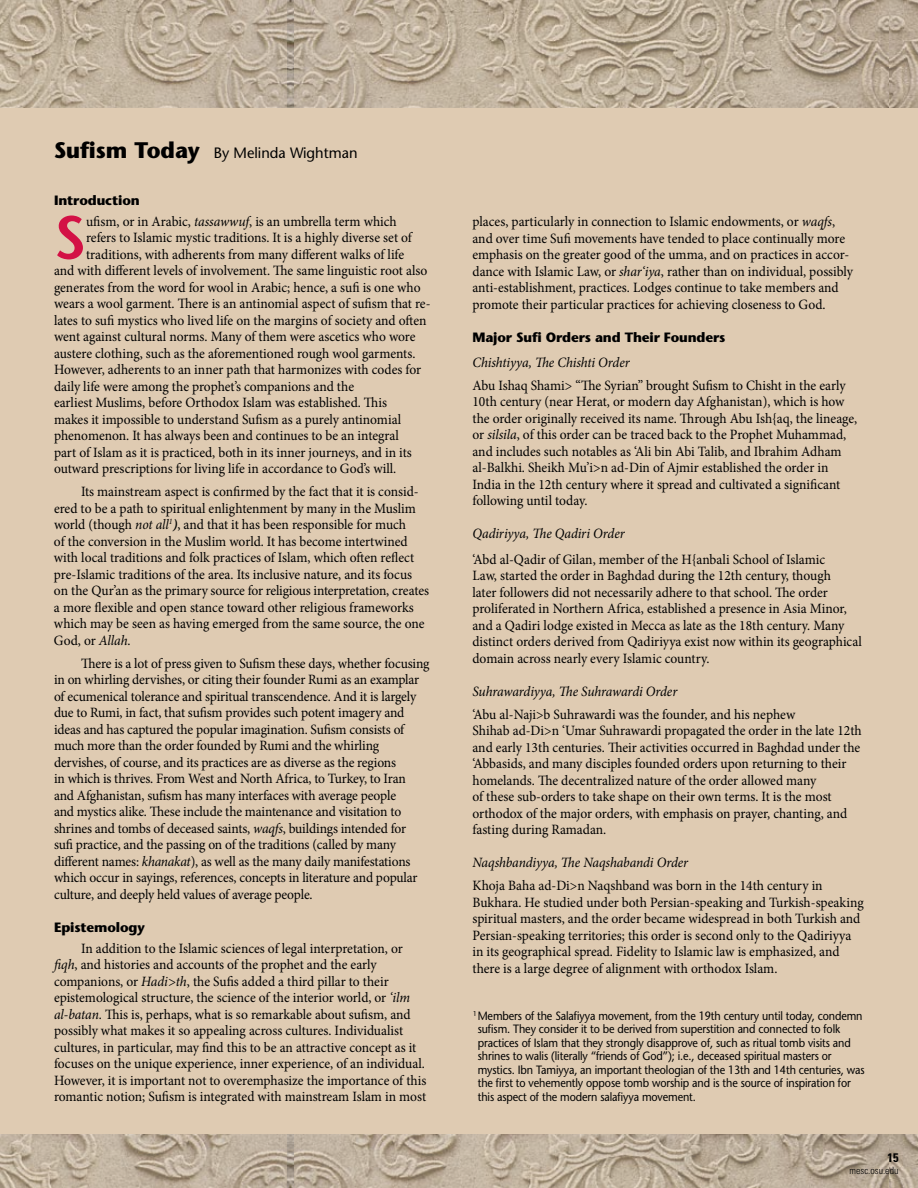
<style>
.page{position:relative;width:918px;height:1188px;background:#dfcbb2}
.page>*{position:absolute;margin:0;border:0;box-sizing:border-box;transform-origin:0 0}
.t1{font:600 60.75px "Stone Sans";color:#d31145;scale:.95 1}
.t2{font:15px "Stone Sans";color:#000}
.t3{font:14.25px/16.5px "Minion Pro";letter-spacing:-.005em;color:#000;scale:.95 1}
.t4{font:italic 14.25px "Minion Pro";letter-spacing:-.01em;color:#000;scale:.95 1}
.t5{font:700 13.5px "Stone Sans";letter-spacing:-.01em;color:#000}
.t6{font:700 condensed 12.3px "Univers";color:#000}
.t7{font:12px/13.5px "Stone Sans";letter-spacing:-.01em;color:#000;scale:.9 1}
.t8{font:300 condensed 9.9px "Univers";color:#000}
.s1{font-weight:700;font-size:22.5px}
.s2{font-style:italic}
.s3{font-weight:700;font-style:italic}
</style>
<div class="page">
<img style="left:293px;top:1134px;width:625px;height:54px">
<img style="left:0;top:1134px;width:293px;height:54px">
<img style="left:293px;top:0;width:625px;height:108px">
<img style="left:0;top:0;width:293px;height:108px">
<p class="t2" style="left:54px;top:144px;width:305px"><span class="s1">Sufism Today</span> By Melinda Wightman</p>
<p class="t5" style="left:54px;top:192px;width:87px">Introduction</p>
<h1 class="t1" style="left:54px;top:200px;width:35px">S</h1>
<p class="t3" style="left:86px;top:213px;width:329px">ufism, or in Arabic, <span class="s2">tassawwuf</span>, is an umbrella term which</p>
<p class="t3" style="left:86px;top:230px;width:345px">refers to Islamic mystic traditions. It is a highly diverse set of</p>
<p class="t3" style="left:86px;top:246px;width:336px">traditions, with adherents from many different walks of life</p>
<p class="t3" style="left:54px;top:263px;width:395px">and with different levels of involvement. The same linguistic root also</p>
<p class="t3" style="left:54px;top:279px;width:387px">generates from the word for wool in Arabic; hence, a sufi is one who</p>
<p class="t3" style="left:54px;top:296px;width:398px">wears a wool garment. There is an antinomial aspect of sufism that re-</p>
<p class="t3" style="left:54px;top:312px;width:394px">lates to sufi mystics who lived life on the margins of society and often</p>
<p class="t3" style="left:54px;top:329px;width:382px">went against cultural norms. Many of them were ascetics who wore</p>
<p class="t3" style="left:54px;top:345px;width:382px">austere clothing, such as the aforementioned rough wool garments.</p>
<p class="t3" style="left:54px;top:362px;width:388px">However, adherents to an inner path that harmonizes with codes for</p>
<p class="t3" style="left:54px;top:378px;width:317px">daily life were among the prophet’s companions and the</p>
<p class="t3" style="left:54px;top:395px;width:352px">earliest Muslims, before Orthodox Islam was established. This</p>
<p class="t3" style="left:54px;top:411px;width:367px">makes it impossible to understand Sufism as a purely antinomial</p>
<p class="t3" style="left:54px;top:428px;width:365px">phenomenon. It has always been and continues to be an integral</p>
<p class="t3" style="left:54px;top:444px;width:378px">part of Islam as it is practiced, both in its inner journeys, and in its</p>
<p class="t3" style="left:54px;top:461px;width:362px">outward prescriptions for living life in accordance to God’s will.</p>
<p class="t3" style="left:54px;top:484px;width:396px;text-indent:27px">Its mainstream aspect is confirmed by the fact that it is consid&shy;ered to be a path to spiritual enlightenment by many in the Muslim world (though <span class="s2">not all</span><sup>1</sup><span class="s3">)</span>, and that it has been responsible for much<br>of the conversion in the Muslim world. It has become intertwined with local traditions and folk practices of Islam, which often reflect pre-Islamic traditions of the area. Its inclusive nature, and its focus on the Qur’an as the primary source for religious interpretation, creates a more flexible and open stance toward other religious frameworks which may be seen as having emerged from the same source, the one God, or <span class="s2">Allah</span>.</p>
<p class="t3" style="left:54px;top:655px;width:397px;text-indent:27px">There is a lot of press given to Sufism these days, whether focusing in on whirling dervishes, or citing their founder Rumi as an examplar of ecumenical tolerance and spiritual transcendence. And it is largely due to Rumi, in fact, that sufism provides such potent imagery and ideas and has captured the popular imagination. Sufism consists of much more than the order founded by Rumi and the whirling dervishes, of course, and its practices are as diverse as the regions<br>in which is thrives. From West and North Africa, to Turkey, to Iran<br>and Afghanistan, sufism has many interfaces with average people<br>and mystics alike. These include the maintenance and visitation to shrines and tombs of deceased saints, <span class="s2">waqfs</span>, buildings intended for<br>sufi practice, and the passing on of the traditions (called by many different names: <span class="s2">khanakat</span>), as well as the many daily manifestations which occur in sayings, references, concepts in literature and popular culture, and deeply held values of average people.</p>
<p class="t5" style="left:54px;top:918px;width:92px">Epistemology</p>
<p class="t3" style="left:54px;top:940px;width:393px;text-indent:27px">In addition to the Islamic sciences of legal interpretation, or <span class="s2">fiqh</span>, and histories and accounts of the prophet and the early companions, or <span class="s2">Hadi&gt;th</span>, the Sufis added a third pillar to their epistemological structure, the science of the interior world, or <span class="s2">‘ilm al-batan</span>. This is, perhaps, what is so remarkable about sufism, and possibly what makes it so appealing across cultures. Individualist cultures, in particular, may find this to be an attractive concept as it focuses on the unique experience, inner experience, of an individual.<br>However, it is important not to overemphasize the importance of this romantic notion; Sufism is integrated with mainstream Islam in most</p>
<p class="t3" style="left:473px;top:214px;width:402px">places, particularly in connection to Islamic endowments, or <span class="s2">waqfs</span>, and over time Sufi movements have tended to place continually more emphasis on the greater good of the umma, and on practices in accor&shy;dance with Islamic Law, or <span class="s2">shar‘iya</span>, rather than on individual, possibly anti-establishment, practices. Lodges continue to take members and promote their particular practices for achieving closeness to God.</p>
<p class="t5" style="left:472px;top:329px;width:254px">Major Sufi Orders and Their Founders</p>
<p class="t4" style="left:472px;top:353px;width:167px">Chishtiyya, The Chishti Order</p>
<p class="t3" style="left:472px;top:377px;width:406px">Abu Ishaq Shami&gt; “The Syrian” brought Sufism to Chisht in the early 10th century (near Herat, or modern day Afghanistan), which is how the order originally received its name. Through Abu Ish{aq, the lineage, or <span class="s2">silsila</span>, of this order can be traced back to the Prophet Muhammad, and includes such notables as ‘Ali bin Abi Talib, and Ibrahim Adham al-Balkhi. Sheikh Mu’i&gt;n ad-Din of Ajmir established the order in India in the 12th century where it spread and cultivated a significant following until today.</p>
<p class="t4" style="left:472px;top:524px;width:162px">Qadiriyya, The Qadiri Order</p>
<p class="t3" style="left:472px;top:551px;width:411px">‘Abd al-Qadir of Gilan, member of the H{anbali School of Islamic<br>Law, started the order in Baghdad during the 12th century, though<br>later followers did not necessarily adhere to that school. The order proliferated in Northern Africa, established a presence in Asia Minor, and a Qadiri lodge existed in Mecca as late as the 18th century. Many distinct orders derived from Qadiriyya exist now within its geographical domain across nearly every Islamic country.</p>
<p class="t4" style="left:472px;top:681px;width:217px">Suhrawardiyya, The Suhrawardi Order</p>
<p class="t3" style="left:472px;top:706px;width:411px">‘Abu al-Naji&gt;b Suhrawardi was the founder, and his nephew<br>Shihab ad-Di&gt;n ‘Umar Suhrawardi propagated the order in the late 12th and early 13th centuries. Their activities occurred in Baghdad under the ‘Abbasids, and many disciples founded orders upon returning to their homelands. The decentralized nature of the order allowed many<br>of these sub-orders to take shape on their own terms. It is the most orthodox of the major orders, with emphasis on prayer, chanting, and fasting during Ramadan.</p>
<p class="t4" style="left:472px;top:853px;width:229px">Naqshbandiyya, The Naqshabandi Order</p>
<p class="t3" style="left:472px;top:877px;width:413px">Khoja Baha ad-Di&gt;n Naqshband was born in the 14th century in Bukhara. He studied under both Persian-speaking and Turkish-speaking spiritual masters, and the order became widespread in both Turkish and Persian-speaking territories; this order is second only to the Qadiriyya in its geographical spread. Fidelity to Islamic law is emphasized, and there is a large degree of alignment with orthodox Islam.</p>
<p class="t7" style="left:478px;top:1009px;width:431px;text-indent:-4px"><sup>1</sup>Members of the Salafiyya movement, from the 19th century until today, condemn sufism. They consider it to be derived from superstition and connected to folk practices of Islam that they strongly disapprove of, such as ritual tomb visits and shrines to walis (literally “friends of God”); i.e., deceased spiritual masters or mystics. Ibn Tamiyya, an important theologian of the 13th and 14th centuries, was the first to vehemently oppose tomb worship and is the source of inspiration for this aspect of the modern salafiyya movement.</p>
<p class="t6" style="left:888px;top:1150px;width:12px">15</p>
<p class="t8" style="left:850px;top:1164px;width:50px">mesc.osu.edu</p>
</div>
